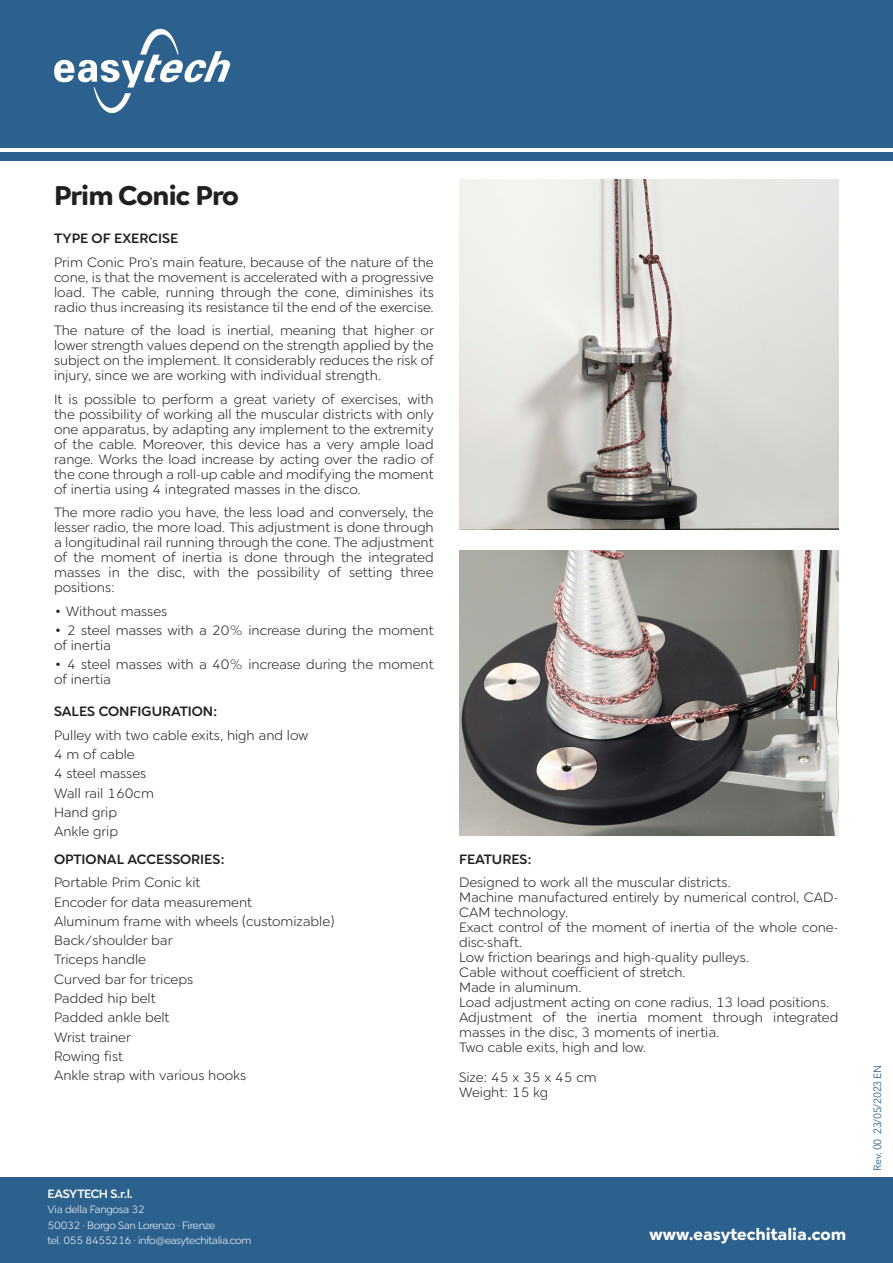
<style>
.page{position:relative;width:893px;height:1263px;background:#fff}
.page>*{position:absolute;margin:0;border:0;box-sizing:border-box;transform-origin:0 0}
.t1{font:700 27px "Cerco";letter-spacing:-.03em;color:#231f20}
.t2{font:700 16.5px "Cerco";color:#fff}
.t3{font:300 13.5px/15px "Cerco";color:#231f20}
.t4{font:500 13.5px "Cerco";color:#231f20}
.t5{font:500 12px "Cerco";letter-spacing:-.04em;color:#fff}
.t6{font:300 10.5px/15.5px "Cerco";letter-spacing:-.03em;color:#fff}
.t7{font:10.5px "Avenir Next LT Pro";letter-spacing:-.03em;color:#2c618e}
</style>
<div class="page">
<div style="left:0;top:1178px;width:893px;height:85px;background:#2c618e"></div>
<div style="left:0;top:152px;width:893px;height:9px;background:#2c618e"></div>
<div style="left:0;top:0;width:893px;height:148px;background:#2c618e"></div>
<img style="left:459px;top:180px;width:380px;height:349px">
<img style="left:54px;top:28px;width:177px;height:85px">
<img style="left:459px;top:551px;width:379px;height:284px">
<h1 class="t1" style="left:54px;top:174px;width:186px">Prim Conic Pro</h1>
<p class="t4" style="left:54px;top:228px;width:126px">TYPE OF EXERCISE</p>
<p class="t3" style="left:54px;top:254px;width:381px;text-align:justify">Prim Conic Pro’s main feature, because of the nature of the cone, is that the movement is accelerated with a progressive load. The cable, running through the cone, diminishes its radio thus increasing its resistance til the end of the exercise.</p>
<p class="t3" style="left:54px;top:322px;width:381px;text-align:justify">The nature of the load is inertial, meaning that higher or lower strength values depend on the strength applied by the subject on the implement. It considerably reduces the risk of injury, since we are working with individual strength.</p>
<p class="t3" style="left:54px;top:391px;width:381px;text-align:justify">It is possible to perform a great variety of exercises, with the possibility of working all the muscular districts with only one apparatus, by adapting any implement to the extremity of the cable. Moreover, this device has a very ample load range. Works the load increase by acting over the radio of the cone through a roll-up cable and modifying the moment of inertia using 4 integrated masses in the disco.</p>
<p class="t3" style="left:54px;top:504px;width:381px;text-align:justify">The more radio you have, the less load and conversely, the lesser radio, the more load. This adjustment is done through a longitudinal rail running through the cone. The adjustment of the moment of inertia is done through the integrated masses in the disc, with the possibility of setting three positions:</p>
<p class="t3" style="left:54px;top:603px;width:115px">• Without masses</p>
<p class="t3" style="left:54px;top:622px;width:381px">• 2 steel masses with a 20% increase during the moment of inertia</p>
<p class="t3" style="left:54px;top:656px;width:381px">• 4 steel masses with a 40% increase during the moment of inertia</p>
<p class="t4" style="left:54px;top:701px;width:165px">SALES CONFIGURATION:</p>
<p class="t3" style="left:54px;top:725px;width:256px;line-height:19.2px">Pulley with two cable exits, high and low<br>4 m of cable<br>4 steel masses<br>Wall rail 160cm<br>Hand grip<br>Ankle grip</p>
<p class="t4" style="left:54px;top:849px;width:172px">OPTIONAL ACCESSORIES:</p>
<p class="t3" style="left:54px;top:872px;width:282px;line-height:19.2px">Portable Prim Conic kit<br>Encoder for data measurement<br>Aluminum frame with wheels (customizable)<br>Back/shoulder bar<br>Triceps handle<br>Curved bar for triceps<br>Padded hip belt<br>Padded ankle belt<br>Wrist trainer<br>Rowing fist<br>Ankle strap with various hooks</p>
<p class="t4" style="left:459px;top:848px;width:74px">FEATURES:</p>
<p class="t3" style="left:459px;top:874px;width:381px">Designed to work all the muscular districts.<br>Machine manufactured entirely by numerical control, CAD-CAM technology.<br>Exact control of the moment of inertia of the whole cone&shy;disc-shaft.<br>Low friction bearings and high-quality pulleys.<br>Cable without coefficient of stretch.<br>Made in aluminum.<br>Load adjustment acting on cone radius, 13 load positions.<br>Adjustment of the inertia moment through integrated masses in the disc, 3 moments of inertia.<br>Two cable exits, high and low.</p>
<p class="t3" style="left:459px;top:1069px;width:139px">Size: 45 x 35 x 45 cm<br>Weight: 15 kg</p>
<p class="t5" style="left:48px;top:1184px;width:87px">EASYTECH S.r.l.</p>
<p class="t6" style="left:48px;top:1201px;width:205px">Via della Fangosa 32<br>50032 · Borgo San Lorenzo · Firenze<br>tel. 055 8455216 · info@easytechitalia.com</p>
<p class="t2" style="left:650px;top:1221px;width:198px">www.easytechitalia.com</p>
<p class="t7" style="left:871px;top:1170px;width:107px;rotate:-90deg">Rev. 00 23/05/2023 EN</p>
</div>
